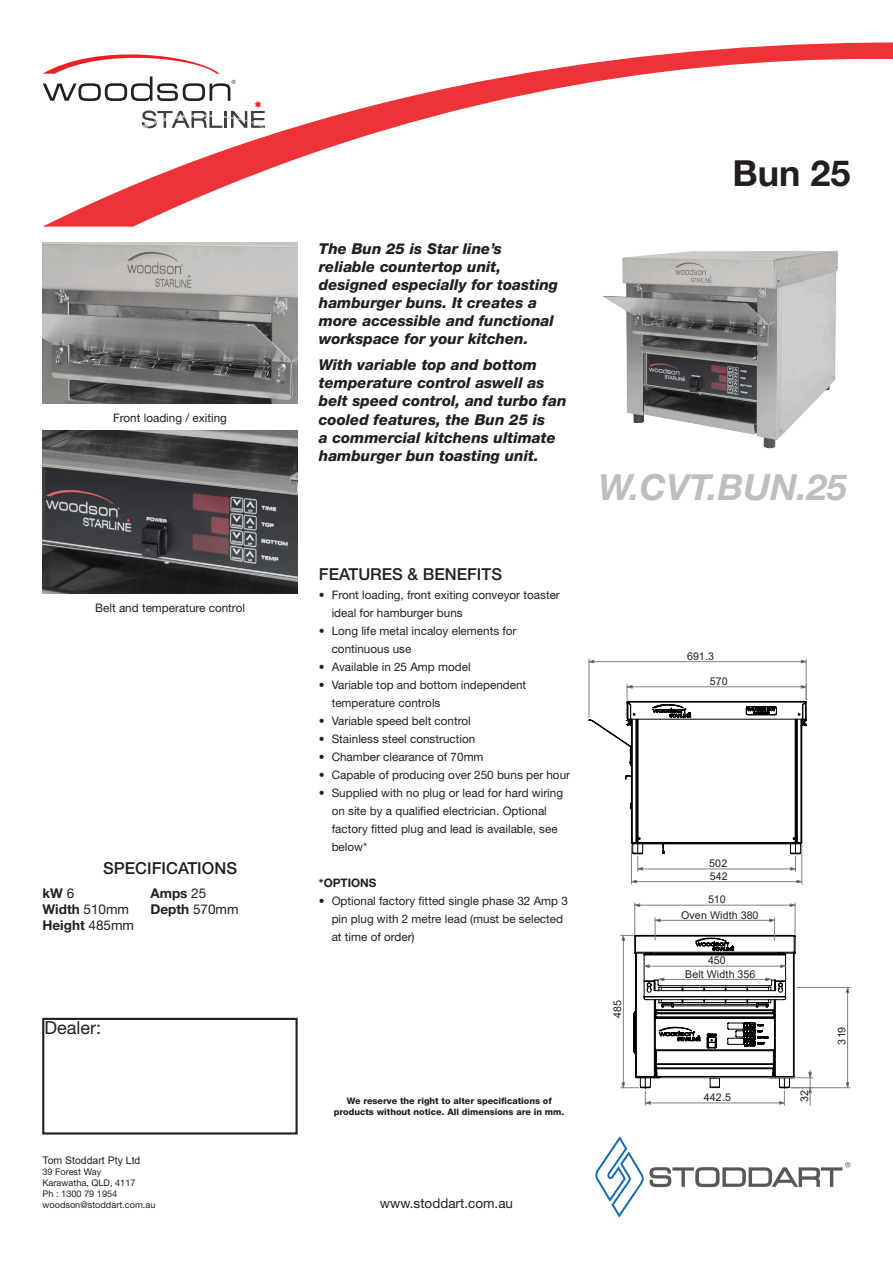
<style>
.page{position:relative;width:893px;height:1263px;background:#fff}
.page>*{position:absolute;margin:0;border:0;box-sizing:border-box;transform-origin:0 0}
.Model_Heading{font:italic 700 36px "Helvetica Neue";color:#bdbec0}
.Heading{font:700 36px "Helvetica Neue";color:#231f20}
.t1{font:18px "Helvetica Neue";color:#231f20}
.t2{font:500 16.5px "Helvetica Neue";color:#231f20}
.Intro_Text{font:italic 800 15px/18px "Helvetica Neue";color:#231f20}
.t3{font:700 13.5px "Helvetica Neue";color:#231f20}
.t4{font:13.5px "Helvetica Neue";color:#231f20}
.t5{font:11.7px/18px "Helvetica Neue";color:#231f20}
.Dot_Points{font:700 11.7px "Helvetica Neue";color:#231f20}
.t6{font:10.65px/15.1px "Arial";color:#231f20;text-align:center}
.t7{font:10.5px "Arial";color:#231f20}
.t8{font:9.15px "Helvetica Neue";color:#231f20}
.t9{font:800 9px "Helvetica Neue";color:#231f20}
.s1{font-weight:400}
</style>
<div class="page">
<svg style="left:43px;top:42px;width:850px;height:185px"></svg>
<div style="left:42px;top:1018px;width:256px;height:116px;border:2px solid #231f20"></div>
<svg style="left:595px;top:1136px;width:255px;height:81px"></svg>
<img style="left:603px;top:251px;width:235px;height:198px">
<img style="left:43px;top:430px;width:255px;height:163px">
<img style="left:43px;top:242px;width:255px;height:162px">
<svg style="left:43px;top:43px;width:222px;height:85px"></svg>
<hr style="left:631px;top:881px;width:171px;height:1px;background:#808080">
<hr style="left:631px;top:845px;width:1px;height:39px;background:#808080">
<hr style="left:801px;top:845px;width:1px;height:39px;background:#808080">
<hr style="left:589px;top:659px;width:1px;height:59px;background:#808080">
<hr style="left:806px;top:659px;width:1px;height:41px;background:#808080">
<hr style="left:589px;top:661px;width:217px;height:1px;background:#808080">
<svg style="left:588px;top:684px;width:219px;height:187px"></svg>
<svg style="left:796px;top:880px;width:6px;height:3px"></svg>
<svg style="left:632px;top:880px;width:5px;height:3px"></svg>
<svg style="left:588px;top:659px;width:6px;height:5px"></svg>
<svg style="left:801px;top:659px;width:6px;height:5px"></svg>
<hr style="left:635px;top:905px;width:160px;height:1px;background:#808080">
<hr style="left:795px;top:903px;width:1px;height:31px;background:#808080">
<hr style="left:634px;top:903px;width:1px;height:31px;background:#808080">
<hr style="left:797px;top:987px;width:53px;height:1px;background:#808080">
<hr style="left:791px;top:1087px;width:59px;height:1px;background:#808080">
<hr style="left:847px;top:987px;width:1px;height:101px;background:#808080">
<svg style="left:789px;top:903px;width:7px;height:4px"></svg>
<svg style="left:634px;top:903px;width:6px;height:4px"></svg>
<svg style="left:846px;top:988px;width:3px;height:5px"></svg>
<svg style="left:846px;top:1082px;width:4px;height:6px"></svg>
<svg style="left:621px;top:918px;width:192px;height:187px"></svg>
<p class="t5" style="left:113px;top:408px;width:115px">Front loading / exiting</p>
<p class="t5" style="left:95px;top:598px;width:151px">Belt and temperature control</p>
<p class="t2" style="left:103px;top:858px;width:135px">SPECIFICATIONS</p>
<p class="t3" style="left:43px;top:884px;width:33px">kW <span class="s1">6</span></p>
<p class="t3" style="left:151px;top:884px;width:57px">Amps <span class="s1">25</span></p>
<p class="t3" style="left:43px;top:901px;width:88px">Width <span class="s1">510mm</span></p>
<p class="t3" style="left:151px;top:901px;width:90px">Depth <span class="s1">570mm</span></p>
<p class="t3" style="left:43px;top:917px;width:93px">Height <span class="s1">485mm</span></p>
<p class="t1" style="left:44px;top:1017px;width:58px">Dealer:</p>
<p class="Intro_Text" style="left:319px;top:240px;width:241px">The Bun 25 is Star line’s reliable countertop unit, designed especially for toasting hamburger buns. It creates a more accessible and functional workspace for your kitchen.</p>
<p class="Intro_Text" style="left:319px;top:356px;width:249px">With variable top and bottom temperature control aswell as belt speed control, and turbo fan cooled features, the Bun 25 is<br>a commercial kitchens ultimate hamburger bun toasting unit.</p>
<p class="t2" style="left:319px;top:564px;width:185px">FEATURES &amp; BENEFITS</p>
<p class="t5" style="left:332px;top:586px;width:230px;text-indent:-13px">• Front loading, front exiting conveyor toaster ideal for hamburger buns</p>
<p class="t5" style="left:332px;top:622px;width:186px;text-indent:-13px">• Long life metal incaloy elements for continuous use</p>
<p class="t5" style="left:319px;top:658px;width:153px">• Available in 25 Amp model</p>
<p class="t5" style="left:332px;top:676px;width:196px;text-indent:-13px">• Variable top and bottom independent temperature controls</p>
<p class="t5" style="left:319px;top:712px;width:153px">• Variable speed belt control</p>
<p class="t5" style="left:319px;top:730px;width:158px">• Stainless steel construction</p>
<p class="t5" style="left:319px;top:748px;width:166px">• Chamber clearance of 70mm</p>
<p class="t5" style="left:319px;top:766px;width:253px">• Capable of producing over 250 buns per hour</p>
<p class="t5" style="left:332px;top:784px;width:233px;text-indent:-13px">• Supplied with no plug or lead for hard wiring on site by a qualified electrician. Optional factory fitted plug and lead is available, see below*</p>
<p class="Dot_Points" style="left:319px;top:876px;width:59px">*OPTIONS</p>
<p class="t5" style="left:332px;top:892px;width:238px;text-indent:-13px">• Optional factory fitted single phase 32 Amp 3 pin plug with 2 metre lead (must be selected at time of order)</p>
<p class="t9" style="left:347px;top:1095px;width:207px">We reserve the right to alter specifications of</p>
<p class="t9" style="left:334px;top:1106px;width:232px">products without notice. All dimensions are in mm.</p>
<p class="t7" style="left:43px;top:1153px;width:99px">Tom Stoddart Pty Ltd</p>
<p class="t8" style="left:43px;top:1166px;width:60px">39 Forest Way</p>
<p class="t8" style="left:43px;top:1177px;width:95px">Karawatha, QLD, 4117</p>
<p class="t8" style="left:43px;top:1189px;width:76px">Ph : 1300 79 1954</p>
<p class="t8" style="left:43px;top:1200px;width:114px">woodson@stoddart.com.au</p>
<p class="t4" style="left:380px;top:1195px;width:135px">www.stoddart.com.au</p>
<p class="Heading" style="left:732px;top:151px;width:120px">Bun 25</p>
<p class="Model_Heading" style="left:598px;top:465px;width:250px">W.CVT.BUN.25</p>
<p class="t6" style="left:687px;top:648px;width:29px">691.3</p>
<p class="t6" style="left:710px;top:674px;width:19px">570</p>
<p class="t6" style="left:709px;top:856px;width:20px">502</p>
<p class="t6" style="left:710px;top:868px;width:19px">542</p>
<p class="t6" style="left:681px;top:892px;width:79px">510<br>Oven Width 380</p>
<p class="t6" style="left:708px;top:953px;width:19px">450</p>
<p class="t6" style="left:610px;top:1018px;width:19px;rotate:-90deg">485</p>
<p class="t6" style="left:685px;top:966px;width:72px">Belt Width 356</p>
<p class="t6" style="left:704px;top:1090px;width:29px">442.5</p>
<p class="t6" style="left:797px;top:1102px;width:13px;rotate:-90deg">32</p>
<p class="t6" style="left:834px;top:1044px;width:19px;rotate:-90deg">319</p>
</div>
